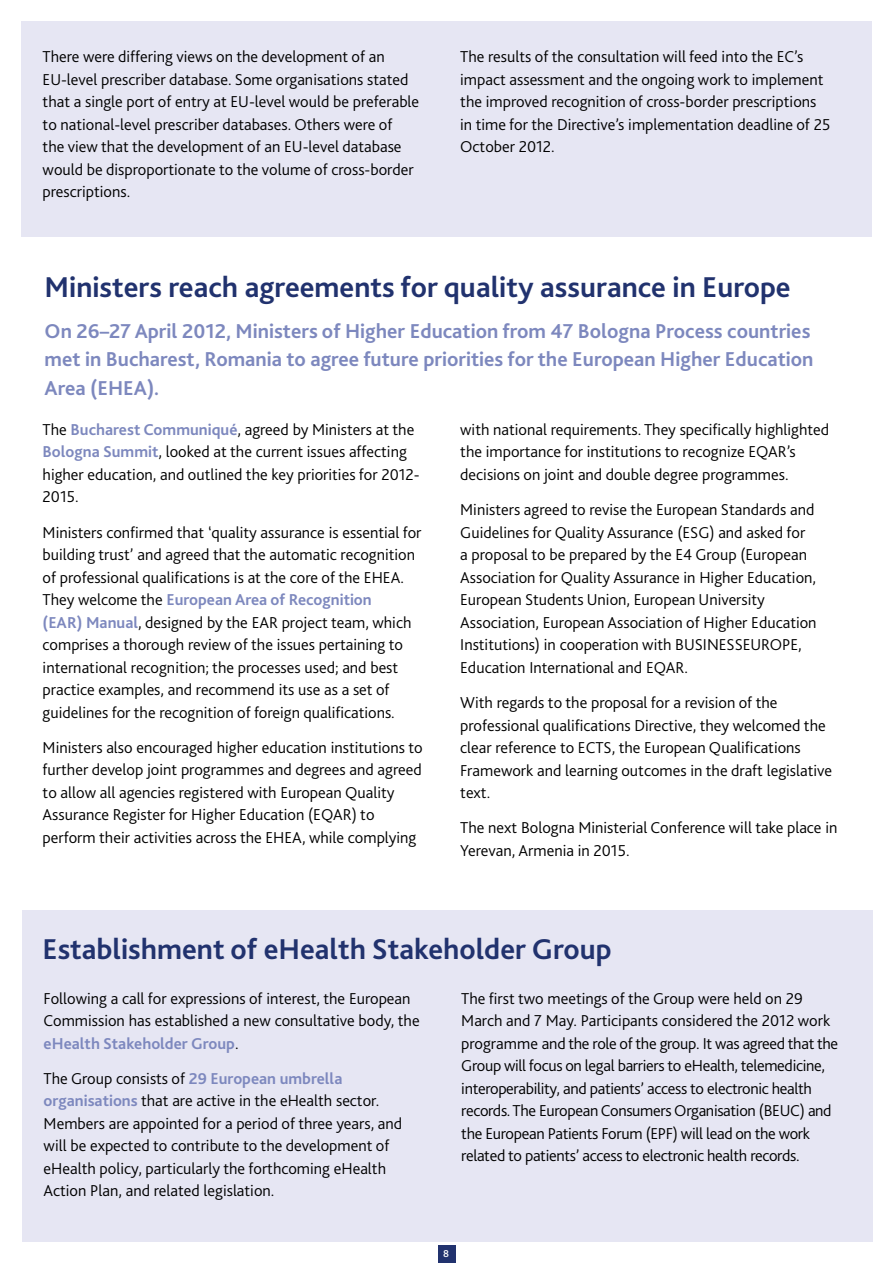
<style>
.page{position:relative;width:893px;height:1263px;background:#fff}
.page>*{position:absolute;margin:0;border:0;box-sizing:border-box;transform-origin:0 0}
.t1{font:700 30px "Bliss 2";color:#21326e}
.t2{font:700 21px/28.5px "Bliss 2";color:#7d88be}
.t3{font:300 16.5px/22.5px "Bliss 2";color:#000}
.t4{font:300 16.5px/22.5px "Bliss 2";letter-spacing:-.02em;color:#000}
.t5{font:500 10.5px "Bliss 2";color:#fff}
.s1{font-weight:700;color:#7d88be}
</style>
<div class="page">
<div style="left:438px;top:1245px;width:17px;height:18px;background:#21326e"></div>
<div style="left:21px;top:21px;width:851px;height:216px;background:#e6e6f3"></div>
<div style="left:22px;top:910px;width:851px;height:332px;background:#e6e6f3"></div>
<p class="t3" style="left:43px;top:45px;width:378px">There were differing views on the development of an EU-level prescriber database. Some organisations stated that a single port of entry at EU-level would be preferable to national-level prescriber databases. Others were of<br>the view that the development of an EU-level database would be disproportionate to the volume of cross-border prescriptions.</p>
<p class="t3" style="left:460px;top:45px;width:372px">The results of the consultation will feed into the EC’s impact assessment and the ongoing work to implement the improved recognition of cross-border prescriptions in time for the Directive’s implementation deadline of 25<br>October 2012.</p>
<h1 class="t1" style="left:45px;top:268px;width:748px">Ministers reach agreements for quality assurance in Europe</h1>
<p class="t2" style="left:45px;top:316px;width:770px">On 26–27 April 2012, Ministers of Higher Education from 47 Bologna Process countries met in Bucharest, Romania to agree future priorities for the European Higher Education<br>Area (EHEA).</p>
<p class="t3" style="left:43px;top:418px;width:379px">The <span class="s1">Bucharest Communiqué</span>, agreed by Ministers at the <span class="s1">Bologna Summit</span>, looked at the current issues affecting higher education, and outlined the key priorities for 2012- 2015.</p>
<p class="t3" style="left:43px;top:520px;width:380px">Ministers confirmed that ‘quality assurance is essential for building trust’ and agreed that the automatic recognition of professional qualifications is at the core of the EHEA.<br>They welcome the <span class="s1">European Area of Recognition<br>(EAR) Manual</span>, designed by the EAR project team, which comprises a thorough review of the issues pertaining to international recognition; the processes used; and best practice examples, and recommend its use as a set of guidelines for the recognition of foreign qualifications.</p>
<p class="t3" style="left:43px;top:736px;width:382px">Ministers also encouraged higher education institutions to further develop joint programmes and degrees and agreed to allow all agencies registered with European Quality Assurance Register for Higher Education (EQAR) to perform their activities across the EHEA, while complying</p>
<p class="t3" style="left:460px;top:418px;width:370px">with national requirements. They specifically highlighted the importance for institutions to recognize EQAR’s decisions on joint and double degree programmes.</p>
<p class="t3" style="left:460px;top:498px;width:358px">Ministers agreed to revise the European Standards and Guidelines for Quality Assurance (ESG) and asked for a proposal to be prepared by the E4 Group (European Association for Quality Assurance in Higher Education, European Students Union, European University Association, European Association of Higher Education Institutions) in cooperation with BUSINESSEUROPE, Education International and EQAR.</p>
<p class="t3" style="left:460px;top:691px;width:373px">With regards to the proposal for a revision of the professional qualifications Directive, they welcomed the clear reference to ECTS, the European Qualifications Framework and learning outcomes in the draft legislative text.</p>
<p class="t3" style="left:460px;top:816px;width:379px">The next Bologna Ministerial Conference will take place in<br>Yerevan, Armenia in 2015.</p>
<h1 class="t1" style="left:43px;top:931px;width:570px">Establishment of eHealth Stakeholder Group</h1>
<p class="t3" style="left:44px;top:986px;width:378px">Following a call for expressions of interest, the European<br>Commission has established a new consultative body, the <span class="s1">eHealth Stakeholder Group</span>.</p>
<p class="t3" style="left:44px;top:1067px;width:360px">The Group consists of <span class="s1">29 European umbrella organisations</span> that are active in the eHealth sector.<br>Members are appointed for a period of three years, and will be expected to contribute to the development of eHealth policy, particularly the forthcoming eHealth Action Plan, and related legislation.</p>
<p class="t4" style="left:461px;top:986px;width:378px">The first two meetings of the Group were held on 29<br>March and 7 May. Participants considered the 2012 work programme and the role of the group. It was agreed that the Group will focus on legal barriers to eHealth, telemedicine, interoperability, and patients’ access to electronic health records. The European Consumers Organisation (BEUC) and the European Patients Forum (EPF) will lead on the work related to patients’ access to electronic health records.</p>
<p class="t5" style="left:443px;top:1247px;width:7px">8</p>
</div>
